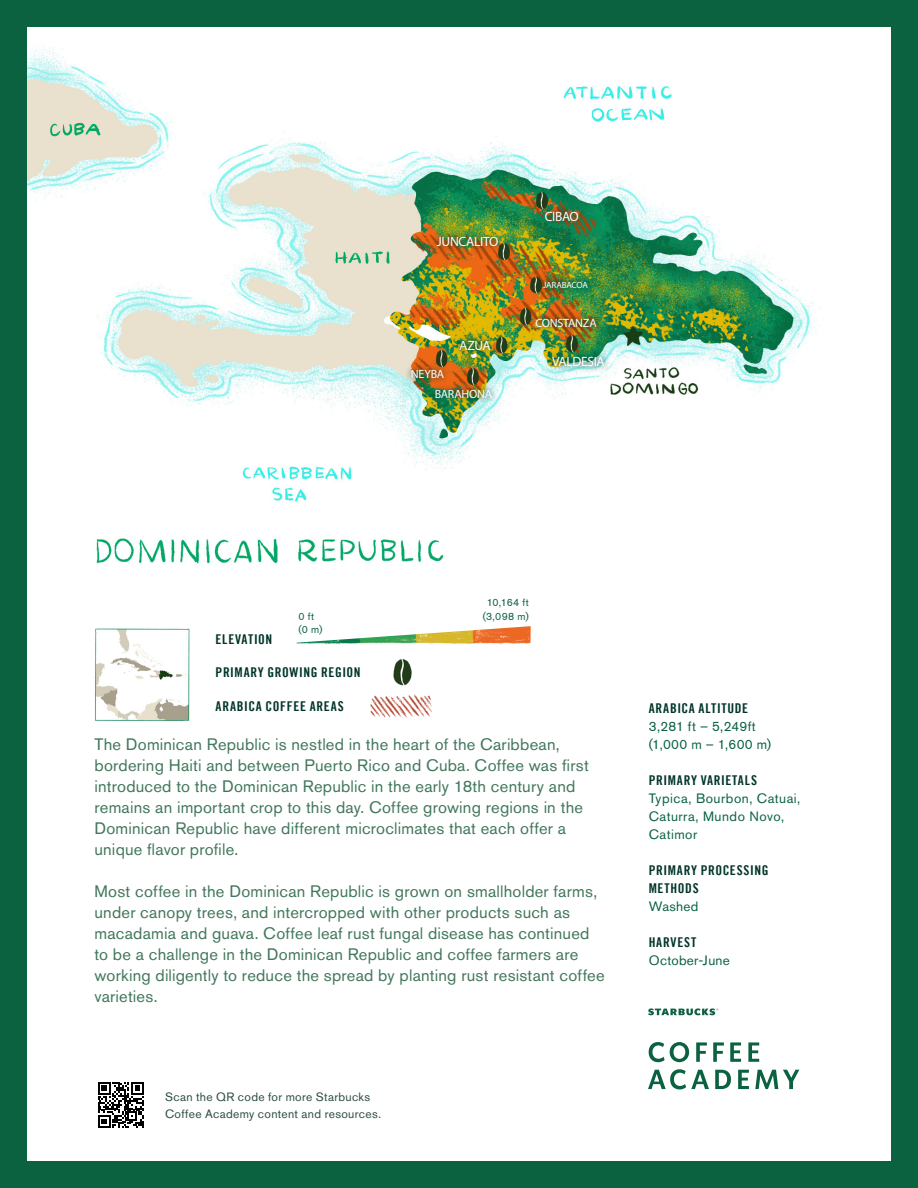
<style>
.page{position:relative;width:918px;height:1188px;background:#0b6241}
.page>*{position:absolute;margin:0;border:0;box-sizing:border-box;transform-origin:0 0}
.t1{font:16.5px/21px "Akzidenz Grotesk Std";letter-spacing:.015em;color:#41775c}
.t2{font:13.5px/18px "Trade Gothic LT Bold Cond Twenty";letter-spacing:.05em;color:#003429}
.t3{font:13.5px/18px "Akzidenz Grotesk Std";letter-spacing:.03em;color:#0b6241}
.t4{font:13.5px "Myriad Pro";letter-spacing:-.03em;color:#fff}
.t5{font:12px/16.5px "Akzidenz Grotesk Std";letter-spacing:.025em;color:#2d4d44}
.t6{font:12px "Myriad Pro";letter-spacing:-.025em;color:#fff}
.t7{font:10.5px "Akzidenz Grotesk Std";letter-spacing:.035em;color:#0b6241}
.t8{font:9px "Myriad Pro";letter-spacing:-.03em;color:#fff}
</style>
<div class="page">
<div style="left:27px;top:27px;width:864px;height:1134px;background:#fff"></div>
<img style="left:27px;top:46px;width:794px;height:456px">
<img style="left:96px;top:538px;width:348px;height:26px">
<div style="left:405px;top:363px;width:46px;height:22px;background:#003429;opacity:.55"></div>
<div style="left:546px;top:350px;width:65px;height:23px;background:#003429;opacity:.55"></div>
<div style="left:453px;top:333px;width:44px;height:23px;background:#003429;opacity:.55"></div>
<div style="left:529px;top:312px;width:74px;height:22px;background:#003429;opacity:.55"></div>
<div style="left:537px;top:274px;width:57px;height:21px;background:#003429;opacity:.55"></div>
<div style="left:539px;top:204px;width:46px;height:23px;background:#003429;opacity:.55"></div>
<div style="left:430px;top:230px;width:75px;height:23px;background:#003429;opacity:.55"></div>
<img style="left:565px;top:327px;width:23px;height:27px">
<img style="left:435px;top:342px;width:23px;height:27px">
<div style="left:429px;top:383px;width:69px;height:22px;background:#003429;opacity:.55"></div>
<svg style="left:98px;top:1082px;width:46px;height:46px"></svg>
<svg style="left:648px;top:1008px;width:70px;height:7px"></svg>
<svg style="left:649px;top:1042px;width:40px;height:20px"></svg>
<svg style="left:696px;top:1042px;width:11px;height:20px"></svg>
<svg style="left:713px;top:1042px;width:11px;height:20px"></svg>
<svg style="left:730px;top:1042px;width:11px;height:20px"></svg>
<svg style="left:748px;top:1042px;width:11px;height:20px"></svg>
<svg style="left:648px;top:1069px;width:61px;height:20px"></svg>
<svg style="left:715px;top:1070px;width:16px;height:19px"></svg>
<svg style="left:738px;top:1070px;width:11px;height:19px"></svg>
<svg style="left:755px;top:1070px;width:44px;height:19px"></svg>
<img style="left:95px;top:628px;width:95px;height:93px">
<img style="left:370px;top:695px;width:62px;height:23px">
<img style="left:297px;top:626px;width:234px;height:19px">
<img style="left:393px;top:659px;width:19px;height:26px">
<img style="left:535px;top:184px;width:23px;height:27px">
<img style="left:497px;top:235px;width:23px;height:27px">
<img style="left:529px;top:268px;width:23px;height:27px">
<img style="left:519px;top:300px;width:23px;height:27px">
<img style="left:495px;top:328px;width:23px;height:27px">
<img style="left:466px;top:360px;width:23px;height:27px">
<p class="t4" style="left:437px;top:233px;width:63px">JUNCALITO</p>
<p class="t6" style="left:411px;top:367px;width:35px">NEYBA</p>
<p class="t4" style="left:459px;top:337px;width:33px">AZUA</p>
<p class="t6" style="left:435px;top:386px;width:59px">BARAHONA</p>
<p class="t4" style="left:545px;top:208px;width:35px">CIBAO</p>
<p class="t8" style="left:543px;top:279px;width:46px">JARABACOA</p>
<p class="t6" style="left:535px;top:316px;width:63px">CONSTANZA</p>
<p class="t4" style="left:552px;top:353px;width:54px">VALDESIA</p>
<p class="t2" style="left:216px;top:630px;width:58px">ELEVATION</p>
<p class="t7" style="left:487px;top:596px;width:44px">10,164 ft</p>
<p class="t7" style="left:299px;top:610px;width:17px">0 ft</p>
<p class="t7" style="left:483px;top:610px;width:48px">(3,098 m)</p>
<p class="t7" style="left:299px;top:623px;width:25px">(0 m)</p>
<p class="t2" style="left:216px;top:663px;width:147px">PRIMARY GROWING REGION</p>
<p class="t2" style="left:216px;top:697px;width:130px">ARABICA COFFEE AREAS</p>
<p class="t1" style="left:94px;top:734px;width:496px">The Dominican Republic is nestled in the heart of the Caribbean, bordering Haiti and between Puerto Rico and Cuba. Coffee was first introduced to the Dominican Republic in the early 18th century and remains an important crop to this day. Coffee growing regions in the Dominican Republic have different microclimates that each offer a unique flavor profile.</p>
<p class="t1" style="left:94px;top:881px;width:512px">Most coffee in the Dominican Republic is grown on smallholder farms, under canopy trees, and intercropped with other products such as macadamia and guava. Coffee leaf rust fungal disease has continued to be a challenge in the Dominican Republic and coffee farmers are working diligently to reduce the spread by planting rust resistant coffee varieties.</p>
<p class="t5" style="left:165px;top:1088px;width:218px">Scan the QR code for more Starbucks<br>Coffee Academy content and resources.</p>
<p class="t2" style="left:649px;top:699px;width:101px">ARABICA ALTITUDE</p>
<p class="t3" style="left:649px;top:717px;width:124px">3,281 ft – 5,249ft (1,000 m – 1,600 m)</p>
<p class="t2" style="left:649px;top:771px;width:110px">PRIMARY VARIETALS</p>
<p class="t3" style="left:649px;top:789px;width:153px">Typica, Bourbon, Catuai,<br>Caturra, Mundo Novo,<br>Catimor</p>
<p class="t2" style="left:649px;top:861px;width:121px">PRIMARY PROCESSING<br>METHODS</p>
<p class="t3" style="left:649px;top:897px;width:51px">Washed</p>
<p class="t2" style="left:649px;top:933px;width:49px">HARVEST</p>
<p class="t3" style="left:649px;top:951px;width:83px">October-June</p>
</div>
